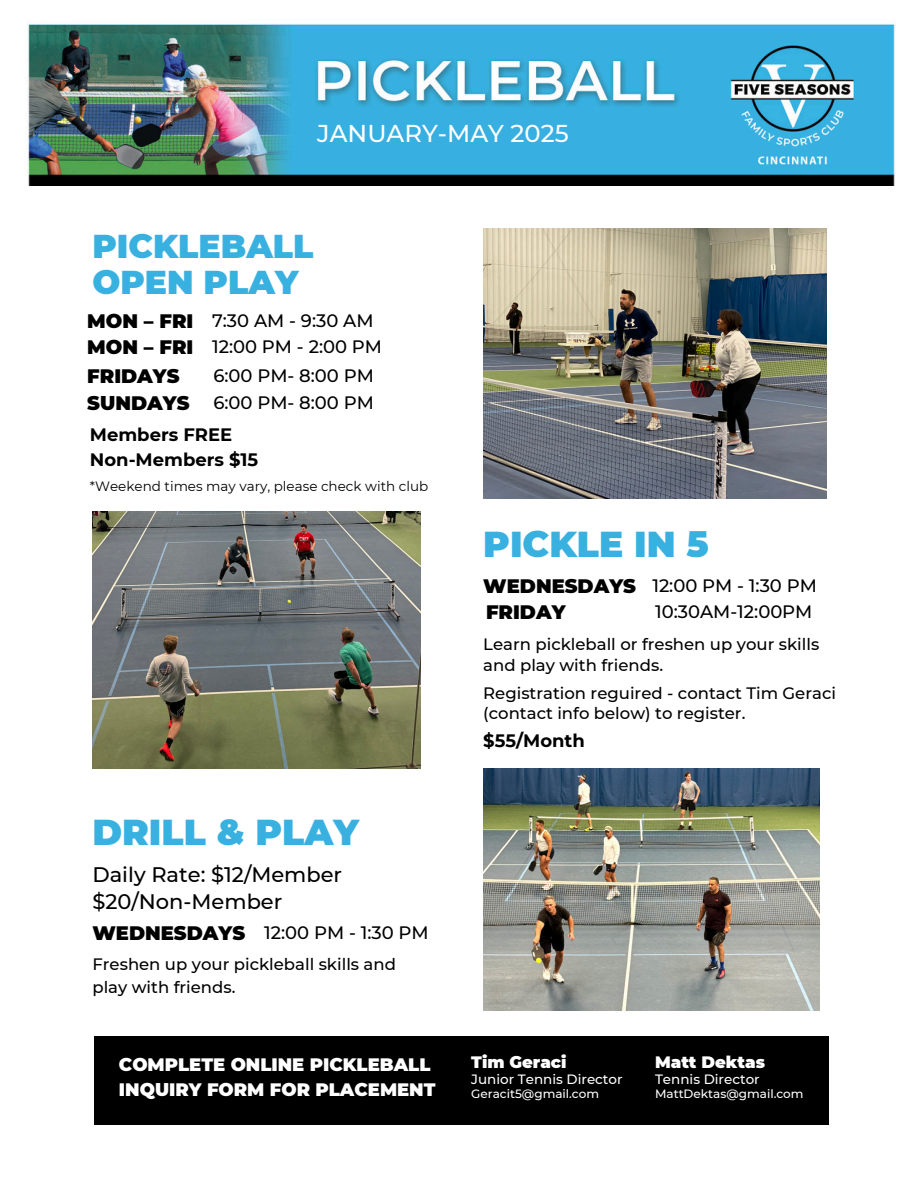
<style>
.page{position:relative;width:918px;height:1188px;background:#fff}
.page>*{position:absolute;margin:0;border:0;box-sizing:border-box;transform-origin:0 0}
.t1{font:900 36px "Montserrat";color:#39b1e0}
.t2{font:900 33px/36px "Montserrat";color:#39b1e0}
.t3{font:500 24.3px "Montserrat";color:#fff}
.t4{font:500 21px/27px "Montserrat";color:#000}
.t5{font:900 19.5px "Montserrat";color:#000}
.t6{font:500 18px "Montserrat";color:#000}
.t7{font:900 18px/24.8px "Montserrat";color:#fff}
.t8{font:700 18px/24.8px "Montserrat";color:#000}
.t9{font:500 16.5px/20.5px "Montserrat";color:#000}
.t10{font:900 16.5px "Montserrat";color:#fff}
.t11{font:13.5px "Montserrat";color:#000}
.t12{font:500 13.5px "Montserrat";color:#fff}
.t13{font:500 12px "Montserrat";color:#fff}
</style>
<div class="page">
<div style="left:94px;top:1036px;width:735px;height:88px;background:#000"></div>
<img style="left:483px;top:228px;width:343px;height:270px">
<img style="left:28px;top:24px;width:867px;height:162px">
<img style="left:483px;top:769px;width:337px;height:242px">
<img style="left:92px;top:512px;width:329px;height:256px">
<p class="t3" style="left:317px;top:119px;width:253px">JANUARY-MAY 2025</p>
<p class="t2" style="left:92px;top:228px;width:223px">PICKLEBALL<br>OPEN PLAY</p>
<h1 class="t5" style="left:87px;top:309px;width:108px">MON – FRI</h1>
<h4 class="t6" style="left:212px;top:309px;width:163px">7:30 AM - 9:30 AM</h4>
<h6 class="t5" style="left:87px;top:336px;width:108px">MON – FRI</h6>
<h6 class="t6" style="left:212px;top:336px;width:171px">12:00 PM - 2:00 PM</h6>
<h6 class="t5" style="left:87px;top:364px;width:94px">FRIDAYS</h6>
<p class="t6" style="left:213px;top:365px;width:162px">6:00 PM- 8:00 PM</p>
<h5 class="t5" style="left:87px;top:391px;width:104px">SUNDAYS</h5>
<h6 class="t6" style="left:213px;top:391px;width:162px">6:00 PM- 8:00 PM</h6>
<h3 class="t8" style="left:90px;top:422px;width:170px">Members FREE<br>Non-Members $15</h3>
<p class="t11" style="left:90px;top:478px;width:340px">*Weekend times may vary, please check with club</p>
<h5 class="t1" style="left:92px;top:811px;width:268px">DRILL &amp; PLAY</h5>
<h5 class="t4" style="left:92px;top:861px;width:251px">Daily Rate: $12/Member $20/Non-Member</h5>
<h5 class="t5" style="left:92px;top:921px;width:154px">WEDNESDAYS</h5>
<h6 class="t6" style="left:264px;top:921px;width:166px">12:00 PM - 1:30 PM</h6>
<h5 class="t9" style="left:92px;top:953px;width:305px;line-height:22.5px">Freshen up your pickleball skills and play with friends.</h5>
<h1 class="t1" style="left:483px;top:523px;width:227px">PICKLE IN 5</h1>
<h5 class="t5" style="left:483px;top:574px;width:154px">WEDNESDAYS</h5>
<h5 class="t6" style="left:652px;top:575px;width:166px">12:00 PM - 1:30 PM</h5>
<p class="t5" style="left:486px;top:600px;width:81px">FRIDAY</p>
<h5 class="t6" style="left:655px;top:601px;width:159px">10:30AM-12:00PM</h5>
<h3 class="t9" style="left:483px;top:634px;width:338px">Learn pickleball or freshen up your skills and play with friends.</h3>
<h3 class="t9" style="left:483px;top:683px;width:354px">Registration reguired - contact Tim Geraci (contact info below) to register.</h3>
<h6 class="t8" style="left:483px;top:728px;width:103px">$55/Month</h6>
<p class="t7" style="left:119px;top:1052px;width:318px">COMPLETE ONLINE PICKLEBALL<br>INQUIRY FORM FOR PLACEMENT</p>
<h2 class="t10" style="left:471px;top:1052px;width:97px">Tim Geraci</h2>
<h1 class="t12" style="left:471px;top:1071px;width:153px">Junior Tennis Director</h1>
<h3 class="t13" style="left:471px;top:1086px;width:129px">Geracit5@gmail.com</h3>
<h3 class="t10" style="left:655px;top:1052px;width:111px">Matt Dektas</h3>
<h3 class="t12" style="left:655px;top:1071px;width:106px">Tennis Director</h3>
<h3 class="t13" style="left:655px;top:1086px;width:150px">MattDektas@gmail.com</h3>
</div>
